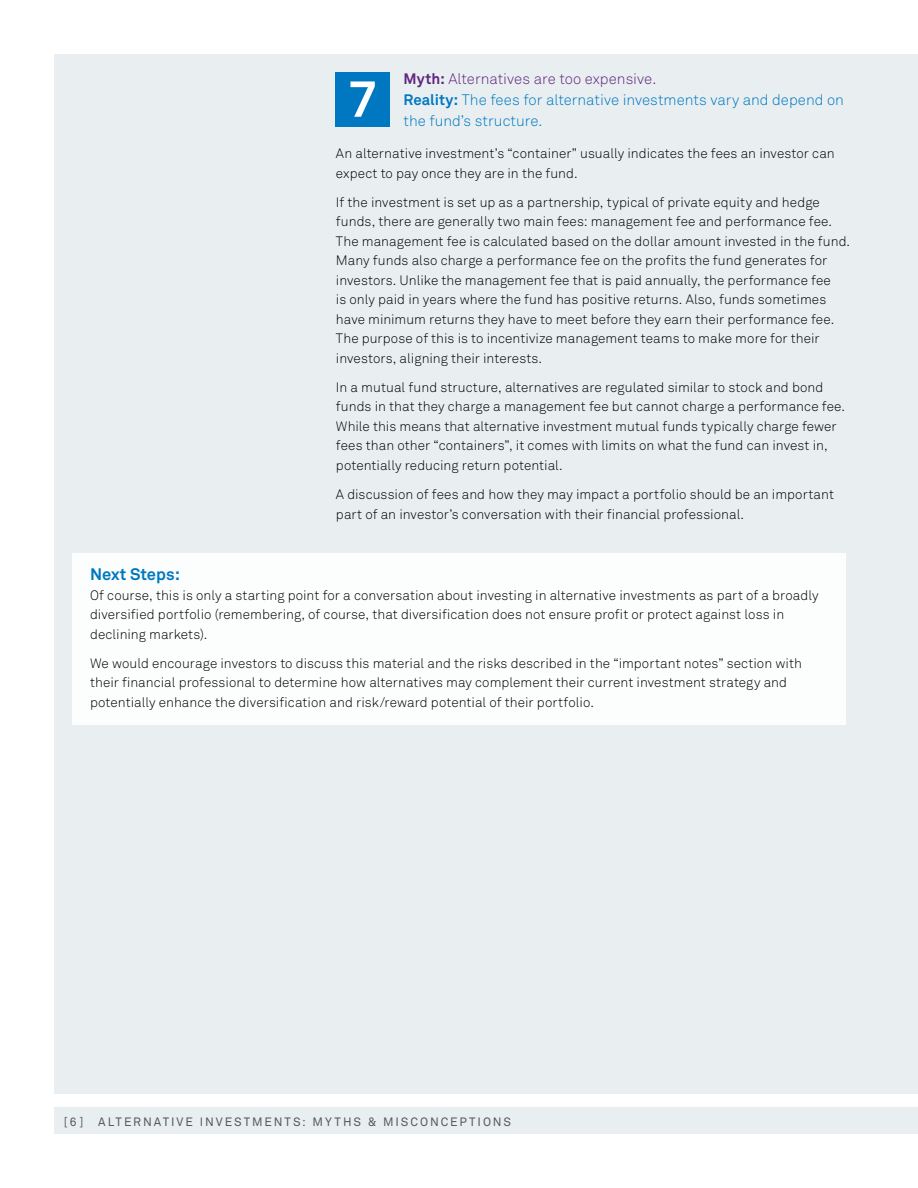
<style>
.page{position:relative;width:918px;height:1188px;background:#fff}
.page>*{position:absolute;margin:0;border:0;box-sizing:border-box;transform-origin:0 0}
.t1{font:700 50.7px "Akkurat Pro";color:#fff}
.t2{font:700 16.5px "Akkurat Pro";color:#0078c1}
.t3{font:15px/21px "Akkurat Light Pro";color:#0078c1}
.t4{font:13.5px/19.5px "Akkurat Light Pro";letter-spacing:.005em;color:#000}
.t5{font:12px "Akkurat Pro";letter-spacing:.165em;color:#57595b}
.s1{font-family:"Akkurat Pro";font-weight:700;color:#5f277e}
.s2{color:#5f277e}
.s3{font-family:"Akkurat Pro";font-weight:700}
</style>
<div class="page">
<div style="left:54px;top:54px;width:864px;height:1040px;background:#e9eff1"></div>
<div style="left:54px;top:1107px;width:864px;height:27px;background:#e9eff1"></div>
<div style="left:335px;top:72px;width:55px;height:54px;background:#0078c1"></div>
<div style="left:72px;top:554px;width:774px;height:171px;background:#fff"></div>
<p class="t3" style="left:403px;top:68px;width:442px"><span class="s1">Myth:</span> <span class="s2">Alternatives are too expensive.<br></span><span class="s3">Reality:</span> The fees for alternative investments vary and depend on the fund’s structure.</p>
<p class="t4" style="left:336px;top:144px;width:500px">An alternative investment’s “container” usually indicates the fees an investor can expect to pay once they are in the fund.</p>
<p class="t4" style="left:336px;top:193px;width:516px">If the investment is set up as a partnership, typical of private equity and hedge funds, there are generally two main fees: management fee and performance fee.<br>The management fee is calculated based on the dollar amount invested in the fund.<br>Many funds also charge a performance fee on the profits the fund generates for investors. Unlike the management fee that is paid annually, the performance fee<br>is only paid in years where the fund has positive returns. Also, funds sometimes have minimum returns they have to meet before they earn their performance fee.<br>The purpose of this is to incentivize management teams to make more for their investors, aligning their interests.</p>
<p class="t4" style="left:336px;top:378px;width:511px">In a mutual fund structure, alternatives are regulated similar to stock and bond funds in that they charge a management fee but cannot charge a performance fee.<br>While this means that alternative investment mutual funds typically charge fewer fees than other “containers”, it comes with limits on what the fund can invest in, potentially reducing return potential.</p>
<p class="t4" style="left:336px;top:485px;width:500px">A discussion of fees and how they may impact a portfolio should be an important part of an investor’s conversation with their financial professional.</p>
<h1 class="t1" style="left:348px;top:67px;width:30px">7</h1>
<p class="t2" style="left:90px;top:564px;width:91px">Next Steps:</p>
<p class="t4" style="left:90px;top:585px;width:730px">Of course, this is only a starting point for a conversation about investing in alternative investments as part of a broadly diversified portfolio (remembering, of course, that diversification does not ensure profit or protect against loss in declining markets).</p>
<p class="t4" style="left:90px;top:654px;width:713px">We would encourage investors to discuss this material and the risks described in the “important notes” section with their financial professional to determine how alternatives may complement their current investment strategy and potentially enhance the diversification and risk/reward potential of their portfolio.</p>
<p class="t5" style="left:64px;top:1115px;width:449px">[6 ] ALTERNATIVE INVESTMENTS: MYTHS &amp; MISCONCEPTIONS</p>
</div>
